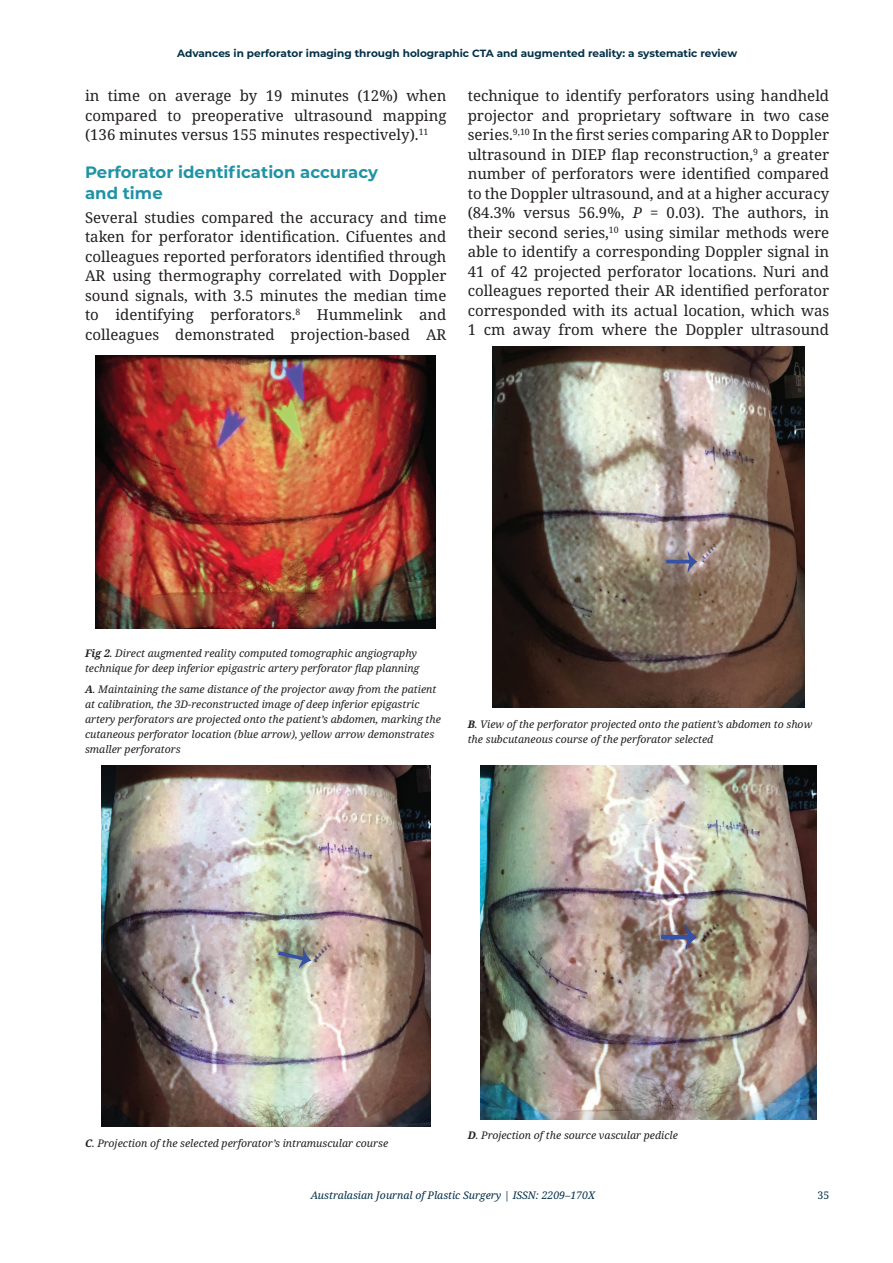
<style>
.page{position:relative;width:893px;height:1263px;background:#fff}
.page>*{position:absolute;margin:0;border:0;box-sizing:border-box;transform-origin:0 0}
.t1{font:700 16.5px/21px "Montserrat";color:#2093a5}
.t2{font:15px/19.5px "Noto Serif";color:#231f20;text-align:justify}
.t3{font:italic 10.5px/15px "Noto Serif";color:#231f20}
.t4{font:700 10.5px "Montserrat";color:#043048}
.t5{font:italic 10.5px "Noto Serif";color:#043048}
.t6{font:10.5px "Noto Serif";color:#043048}
.s1{font-style:italic}
.s2{font-weight:700}
</style>
<div class="page">
<img style="left:96px;top:355px;width:340px;height:273px">
<img style="left:492px;top:346px;width:312px;height:362px">
<img style="left:101px;top:765px;width:329px;height:362px">
<img style="left:480px;top:765px;width:337px;height:355px">
<p class="t4" style="left:177px;top:46px;width:562px">Advances in perforator imaging through holographic CTA and augmented reality: a systematic review</p>
<p class="t2" style="left:85px;top:86px;width:363px">in time on average by 19 minutes (12%) when compared to preoperative ultrasound mapping (136 minutes versus 155 minutes respectively).<sup>11</sup></p>
<p class="t1" style="left:85px;top:161px;width:294px">Perforator identification accuracy and time</p>
<p class="t2" style="left:85px;top:208px;width:363px">Several studies compared the accuracy and time taken for perforator identification. Cifuentes and colleagues reported perforators identified through AR using thermography correlated with Doppler sound signals, with 3.5 minutes the median time to identifying perforators.<sup>8</sup> Hummelink and colleagues demonstrated projection-based AR</p>
<p class="t2" style="left:468px;top:86px;width:363px">technique to identify perforators using handheld projector and proprietary software in two case series.<sup>9,10</sup> In the first series comparing AR to Doppler ultrasound in DIEP flap reconstruction,<sup>9</sup> a greater number of perforators were identified compared to the Doppler ultrasound, and at a higher accuracy (84.3% versus 56.9%, <span class="s1">P</span> = 0.03). The authors, in their second series,<sup>10</sup> using similar methods were able to identify a corresponding Doppler signal in 41 of 42 projected perforator locations. Nuri and colleagues reported their AR identified perforator corresponded with its actual location, which was 1 cm away from where the Doppler ultrasound</p>
<p class="t3" style="left:85px;top:646px;width:336px"><span class="s2">Fig 2</span>. Direct augmented reality computed tomographic angiography technique for deep inferior epigastric artery perforator flap planning</p>
<p class="t3" style="left:85px;top:682px;width:357px"><span class="s2">A</span>. Maintaining the same distance of the projector away from the patient at calibration, the 3D-reconstructed image of deep inferior epigastric artery perforators are projected onto the patient’s abdomen, marking the cutaneous perforator location (blue arrow), yellow arrow demonstrates smaller perforators</p>
<p class="t3" style="left:468px;top:716px;width:346px"><span class="s2">B</span>. View of the perforator projected onto the patient’s abdomen to show the subcutaneous course of the perforator selected</p>
<p class="t3" style="left:85px;top:1136px;width:305px"><span class="s2">C</span>. Projection of the selected perforator’s intramuscular course</p>
<p class="t3" style="left:468px;top:1128px;width:212px"><span class="s2">D</span>. Projection of the source vascular pedicle</p>
<p class="t5" style="left:311px;top:1188px;width:286px">Australasian Journal of Plastic Surgery | ISSN: 2209–170X</p>
<p class="t6" style="left:817px;top:1188px;width:13px">35</p>
</div>
